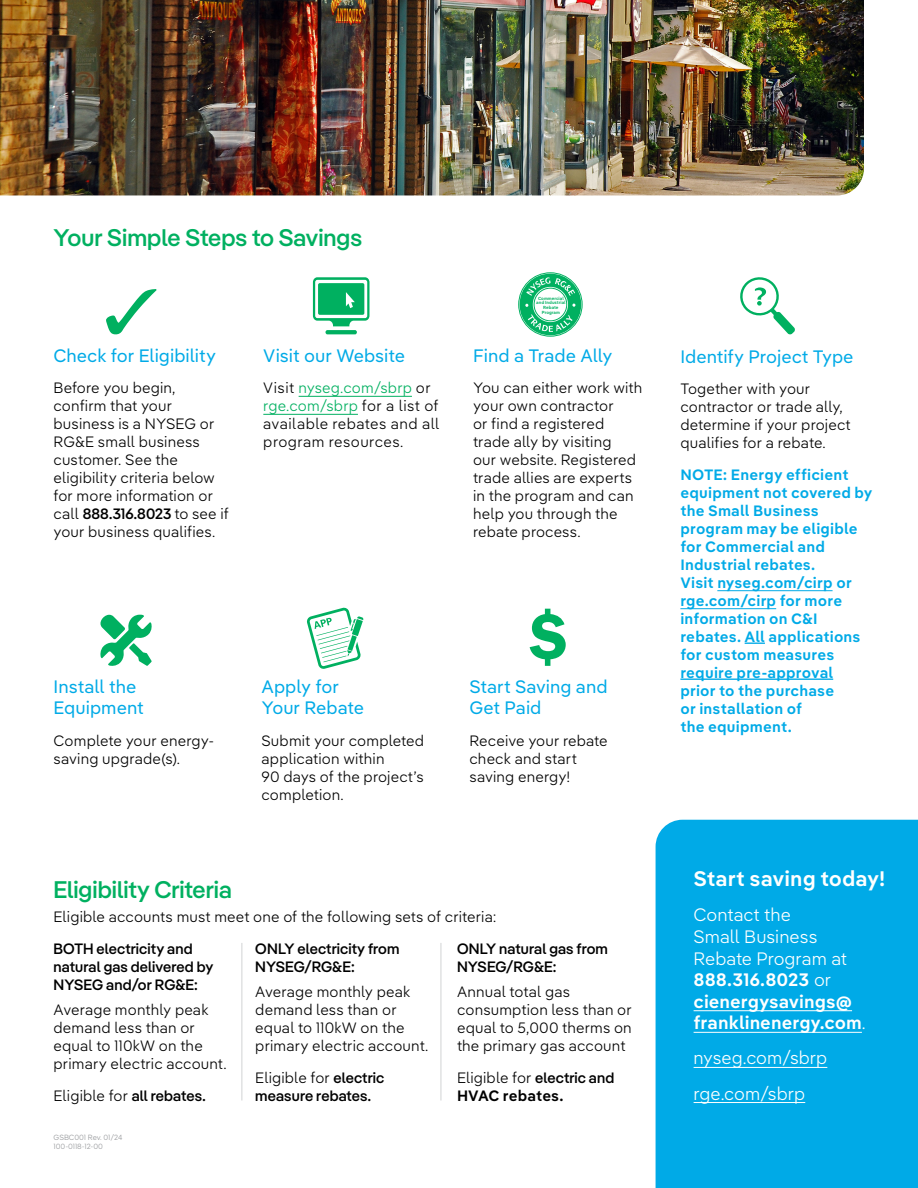
<style>
.page{position:relative;width:918px;height:1188px;background:#fff}
.page>*{position:absolute;margin:0;border:0;box-sizing:border-box;transform-origin:0 0}
.t1{font:500 24px "Iber Pangea";color:#00b060}
.t2{font:700 21px "Iber Pangea Text Sm";color:#fff}
.t3{font:18px/21px "Iber Pangea Text";color:#00aae7}
.t4{font:300 18px/21.6px "Iber Pangea Text";color:#fff}
.t5{font:700 18px/21.6px "Iber Pangea Text Sm";color:#fff}
.t6{font:300 15px/18px "Iber Pangea Text";letter-spacing:.01em;color:#000}
.t7{font:700 15px/18px "Iber Pangea Text Sm";letter-spacing:.01em;color:#00aae7}
.t8{font:500 15px/18px "Iber Pangea";letter-spacing:.01em;color:#000}
.t9{font:700 15px "Iber Pangea Text Sm";letter-spacing:.005em;color:#000}
.t10{font:300 7.5px/9px "Iber Pangea Text";color:#939598}
.t11{font:700 4.5px/4.7px "Iber Pangea Text Sm";color:#00b060;text-align:center}
.s1{font-family:"Iber Pangea Text";font-weight:300}
.s2{color:#00b060}
.s3{font-family:"Iber Pangea";font-weight:500}
</style>
<div class="page">
<hr style="left:299px;top:396px;width:113px;height:1px;background:#00b060">
<hr style="left:263px;top:414px;width:95px;height:1px;background:#00b060">
<svg style="left:313px;top:277px;width:56px;height:49px"></svg>
<svg style="left:326px;top:330px;width:31px;height:4px"></svg>
<svg style="left:740px;top:277px;width:55px;height:58px"></svg>
<svg style="left:100px;top:615px;width:52px;height:51px"></svg>
<svg style="left:307px;top:607px;width:57px;height:62px"></svg>
<svg style="left:320px;top:640px;width:30px;height:9px"></svg>
<svg style="left:316px;top:627px;width:32px;height:9px"></svg>
<svg style="left:318px;top:631px;width:31px;height:9px"></svg>
<svg style="left:321px;top:646px;width:26px;height:7px"></svg>
<svg style="left:322px;top:651px;width:25px;height:7px"></svg>
<svg style="left:323px;top:656px;width:24px;height:6px"></svg>
<svg style="left:530px;top:609px;width:36px;height:57px"></svg>
<svg style="left:106px;top:289px;width:51px;height:45px"></svg>
<div style="left:520px;top:274px;width:61px;height:61px;background:#00b060;border-radius:50%"></div>
<div style="left:533px;top:287px;width:35px;height:35px;background:#fff;border-radius:50%"></div>
<div style="left:534px;top:288px;width:33px;height:33px;border:1px solid #00b060;border-radius:50%"></div>
<div style="left:518px;top:273px;width:64px;height:63px;border:1px solid #00b060;border-radius:50%"></div>
<svg style="left:572px;top:303px;width:4px;height:4px"></svg>
<svg style="left:526px;top:277px;width:49px;height:19px"></svg>
<svg style="left:528px;top:314px;width:45px;height:18px"></svg>
<img style="left:0;top:0;width:864px;height:195px">
<div style="left:656px;top:820px;width:262px;height:368px;background:#00aae7"></div>
<hr style="left:694px;top:1010px;width:158px;height:1px;background:#fff">
<hr style="left:694px;top:1032px;width:168px;height:1px;background:#fff">
<hr style="left:694px;top:1067px;width:133px;height:1px;background:#fff">
<hr style="left:694px;top:1102px;width:111px;height:1px;background:#fff">
<hr style="left:441px;top:943px;width:1px;height:158px;background:#d1d3d4">
<hr style="left:242px;top:943px;width:1px;height:158px;background:#d1d3d4">
<hr style="left:717px;top:590px;width:116px;height:1px;background:#00aae7">
<hr style="left:680px;top:608px;width:96px;height:1px;background:#00aae7">
<svg style="left:745px;top:643px;width:20px;height:1px"></svg>
<hr style="left:680px;top:679px;width:153px;height:1px;background:#00aae7">
<h1 class="t1" style="left:54px;top:221px;width:310px">Your Simple Steps to Savings</h1>
<p class="t3" style="left:54px;top:344px;width:164px">Check for Eligibility</p>
<p class="t6" style="left:54px;top:378px;width:163px">Before you begin, confirm that your business is a NYSEG or<br>RG&amp;E small business customer. See the eligibility criteria below for more information or</p>
<p class="t8" style="left:54px;top:505px;width:177px"><span class="s1">call</span> 888.316.8023 <span class="s1">to see if</span></p>
<p class="t6" style="left:54px;top:522px;width:163px">your business qualifies.</p>
<p class="t3" style="left:263px;top:344px;width:143px">Visit our Website</p>
<p class="t6" style="left:263px;top:378px;width:178px">Visit <span class="s2">nyseg.com/sbrp</span> or <span class="s2">rge.com/sbrp</span> for a list of available rebates and all program resources.</p>
<p class="t11" style="left:536px;top:296px;width:31px">Commercial and Industrial<br>Rebate<br>Program</p>
<p class="t3" style="left:473px;top:344px;width:141px">Find a Trade Ally</p>
<p class="t6" style="left:473px;top:378px;width:171px">You can either work with your own contractor<br>or find a registered trade ally by visiting<br>our website. Registered trade allies are experts in the program and can help you through the rebate process.</p>
<p class="t3" style="left:54px;top:676px;width:92px">Install the<br>Equipment</p>
<p class="t6" style="left:54px;top:731px;width:162px">Complete your energy&shy;saving upgrade(s).</p>
<p class="t3" style="left:262px;top:676px;width:104px">Apply for<br>Your Rebate</p>
<p class="t6" style="left:262px;top:731px;width:164px">Submit your completed application within<br>90 days of the project’s completion.</p>
<p class="t3" style="left:469px;top:676px;width:140px">Start Saving and<br>Get Paid</p>
<p class="t6" style="left:469px;top:731px;width:140px">Receive your rebate check and start saving energy!</p>
<h1 class="t1" style="left:54px;top:872px;width:180px">Eligibility Criteria</h1>
<p class="t6" style="left:54px;top:907px;width:444px">Eligible accounts must meet one of the following sets of criteria:</p>
<p class="t8" style="left:54px;top:940px;width:161px">BOTH electricity and natural gas delivered by<br>NYSEG and/or RG&amp;E:</p>
<p class="t6" style="left:54px;top:1000px;width:174px">Average monthly peak demand less than or equal to 110kW on the primary electric account.</p>
<p class="t6" style="left:54px;top:1086px;width:154px">Eligible for <span class="s3">all rebates.</span></p>
<p class="t8" style="left:255px;top:940px;width:146px">ONLY electricity from<br>NYSEG/RG&amp;E:</p>
<p class="t6" style="left:255px;top:982px;width:174px">Average monthly peak demand less than or equal to 110kW on the primary electric account.</p>
<p class="t6" style="left:255px;top:1068px;width:130px">Eligible for <span class="s3">electric</span></p>
<p class="t8" style="left:255px;top:1086px;width:117px">measure rebates.</p>
<p class="t8" style="left:457px;top:940px;width:152px">ONLY natural gas from<br>NYSEG/RG&amp;E:</p>
<p class="t6" style="left:457px;top:982px;width:176px">Annual total gas consumption less than or equal to 5,000 therms on the primary gas account</p>
<p class="t6" style="left:457px;top:1068px;width:159px">Eligible for <span class="s3">electric and</span></p>
<p class="t9" style="left:457px;top:1084px;width:108px">HVAC rebates.</p>
<p class="t10" style="left:54px;top:1132px;width:70px">GSBC001 Rev. 01/24<br>100-0118-12-00</p>
<p class="t3" style="left:680px;top:345px;width:175px">Identify Project Type</p>
<p class="t6" style="left:680px;top:379px;width:172px">Together with your contractor or trade ally, determine if your project qualifies for a rebate.</p>
<p class="t7" style="left:680px;top:465px;width:194px">NOTE: Energy efficient equipment not covered by the Small Business program may be eligible for Commercial and<br>Industrial rebates.<br>Visit nyseg.com/cirp or rge.com/cirp for more information on C&amp;I rebates. All applications for custom measures require pre-approval<br>prior to the purchase<br>or installation of<br>the equipment.</p>
<h2 class="t2" style="left:694px;top:863px;width:193px">Start saving today!</h2>
<p class="t4" style="left:694px;top:903px;width:155px">Contact the<br>Small Business<br>Rebate Program at</p>
<p class="t5" style="left:694px;top:968px;width:174px">888.316.8023 <span class="s1">or </span>cienergysavings@ franklinenergy.com<span class="s1">.</span></p>
<p class="t4" style="left:694px;top:1040px;width:135px;line-height:35.1px">nyseg.com/sbrp rge.com/sbrp</p>
</div>
